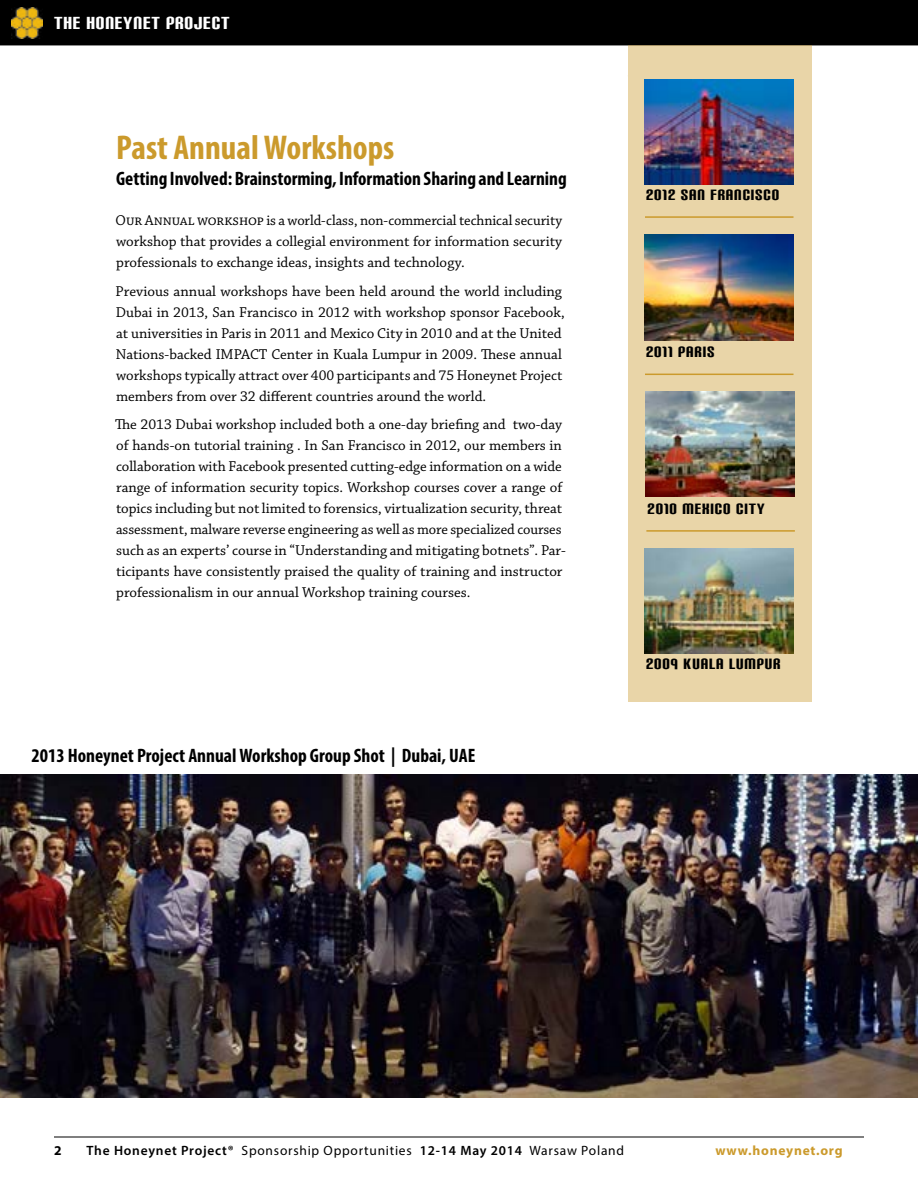
<style>
.page{position:relative;width:918px;height:1188px;background:#fff}
.page>*{position:absolute;margin:0;border:0;box-sizing:border-box;transform-origin:0 0}
.t1{font:700 condensed 34.5px "Myriad Pro";color:#cb9a2c}
.t2{font:21px "Carbon Block";letter-spacing:.04em;color:#fff}
.t3{font:700 condensed 19.5px "Myriad Pro";color:#000}
.t4{font:18px "Carbon Block";letter-spacing:.05em;color:#000}
.t5{font:15px/21px "Chaparral Pro";color:#000}
.t6{font:13.5px "Myriad Pro";letter-spacing:.055em;color:#000}
.t7{font:700 13.5px "Myriad Pro";letter-spacing:.055em;color:#cb9a2c}
.t8{font:700 13.5px "Myriad Pro";color:#000}
.s1{font-weight:600}
</style>
<div class="page">
<hr style="left:54px;top:1137px;width:810px;height:1px;background:#000">
<div style="left:1px;top:1px;width:916px;height:44px;background:#000"></div>
<img style="left:11px;top:8px;width:32px;height:30px">
<div style="left:0;top:0;width:918px;height:45px;border:2px solid #000"></div>
<div style="left:628px;top:45px;width:184px;height:657px;background:#e9d5a8"></div>
<hr style="left:628px;top:75px;width:184px;height:1px;background:#cb9a2c">
<img style="left:644px;top:79px;width:150px;height:105px">
<hr style="left:645px;top:216px;width:149px;height:2px;background:#cb9a2c">
<img style="left:644px;top:235px;width:150px;height:105px">
<hr style="left:645px;top:374px;width:149px;height:1px;background:#cb9a2c">
<img style="left:644px;top:549px;width:150px;height:105px">
<img style="left:646px;top:392px;width:149px;height:105px">
<hr style="left:646px;top:530px;width:149px;height:2px;background:#cb9a2c">
<img style="left:0;top:774px;width:918px;height:324px">
<h2 class="t2" style="left:54px;top:13px;width:177px">THE HONEYNET PROJECT</h2>
<h1 class="t1" style="left:116px;top:126px;width:280px">Past Annual Workshops</h1>
<h3 class="t3" style="left:116px;top:167px;width:452px">Getting Involved: Brainstorming, Information Sharing and Learning</h3>
<p class="t5" style="left:116px;top:211px;width:448px;text-align:justify">Our Annual workshop is a world-class, non-commercial technical security workshop that provides a collegial environment for information security professionals to exchange ideas, insights and technology.</p>
<p class="t5" style="left:116px;top:281px;width:451px">Previous annual workshops have been held around the world including Dubai in 2013, San Francisco in 2012 with workshop sponsor Facebook, at universities in Paris in 2011 and Mexico City in 2010 and at the United Nations-backed IMPACT Center in Kuala Lumpur in 2009. These annual workshops typically attract over 400 participants and 75 Honeynet Project members from over 32 different countries around the world.</p>
<p class="t5" style="left:115px;top:415px;width:452px">The 2013 Dubai workshop included both a one-day briefing and two-day of hands-on tutorial training . In San Francisco in 2012, our members in collaboration with Facebook presented cutting-edge information on a wide range of information security topics. Workshop courses cover a range of topics including but not limited to forensics, virtualization security, threat assessment, malware reverse engineering as well as more specialized courses such as an experts’ course in “Understanding and mitigating botnets”. Par&shy;ticipants have consistently praised the quality of training and instructor professionalism in our annual Workshop training courses.</p>
<h3 class="t3" style="left:31px;top:743px;width:446px">2013 Honeynet Project Annual Workshop Group Shot | Dubai, UAE</h3>
<p class="t4" style="left:646px;top:186px;width:135px">2012 SAN FRANCISCO</p>
<p class="t4" style="left:646px;top:343px;width:70px">2011 PARIS</p>
<p class="t4" style="left:648px;top:500px;width:119px">2010 MEXICO CITY</p>
<p class="t4" style="left:646px;top:655px;width:136px">2009 KUALA LUMPUR</p>
<p class="t8" style="left:54px;top:1142px;width:9px">2</p>
<p class="t6" style="left:87px;top:1143px;width:539px"><span class="s1">The Honeynet Project®</span> Sponsorship Opportunities <span class="s1">12-14 May 2014</span> Warsaw Poland</p>
<p class="t7" style="left:715px;top:1142px;width:129px">www.honeynet.org</p>
</div>
